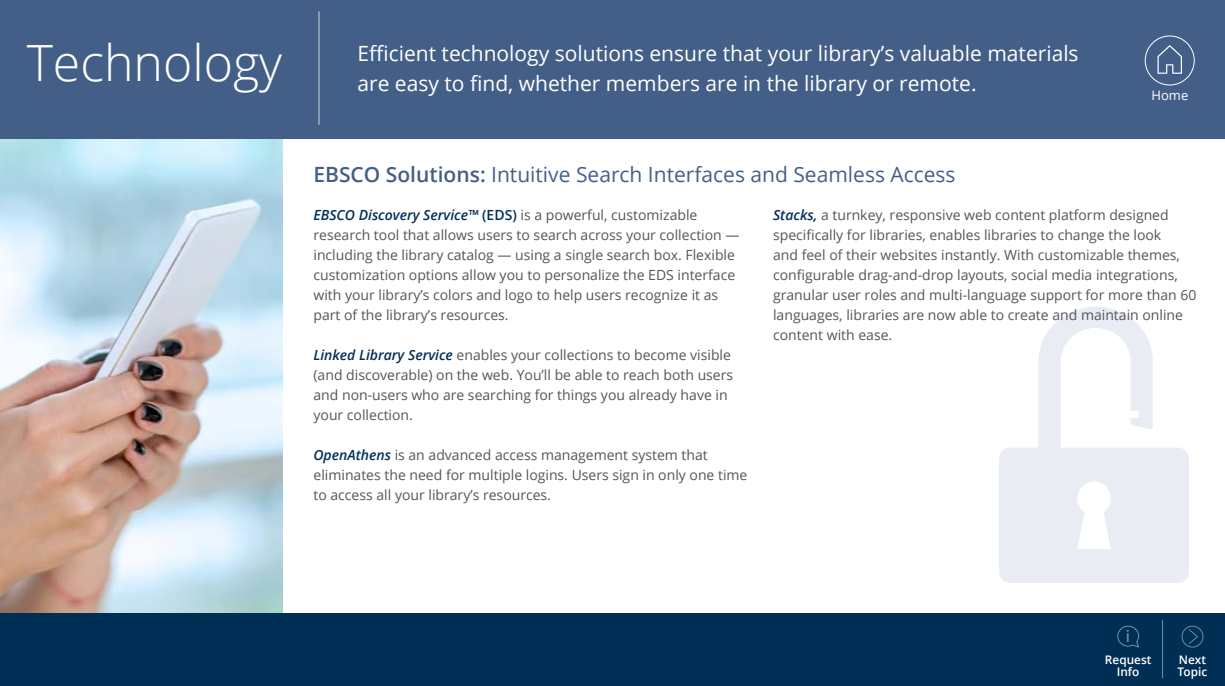
<style>
.page{position:relative;width:1225px;height:686px;background:#fff}
.page>*{position:absolute;margin:0;border:0;box-sizing:border-box;transform-origin:0 0}
.t1{font:300 50px "Open Sans";color:#fff}
.t2{font:21px/30px "Open Sans";color:#fff}
.t3{font:21px "Open Sans";color:#445f87}
.t4{font:18px "Myriad Pro";color:#768eb4}
.t5{font:14px/20px "Open Sans";color:#53565a}
.t6{font:13px "Open Sans";color:#fff}
.t7{font:600 11.8px/12.7px "Open Sans";color:#fff}
.s1{font-weight:600}
.s2{font-weight:600;font-style:italic;color:#002f56}
.s3{font-weight:600;color:#002f56}
</style>
<div class="page">
<div style="left:0;top:613px;width:1225px;height:73px;background:#002f56"></div>
<svg style="left:999px;top:307px;width:190px;height:276px;fill:#e9edf3"></svg>
<svg style="left:1182px;top:626px;width:21px;height:22px"></svg>
<hr style="left:1162px;top:620px;width:1px;height:58px;background:#768eb4">
<svg style="left:1117px;top:626px;width:22px;height:22px"></svg>
<img style="left:0;top:139px;width:282px;height:474px">
<div style="left:0;top:0;width:1225px;height:139px;background:#445f87"></div>
<hr style="left:318px;top:11px;width:2px;height:114px;background:#cbd6de">
<div style="left:1145px;top:35px;width:50px;height:51px;border:1px solid #fff;border-radius:50%"></div>
<svg style="left:1158px;top:45px;width:24px;height:29px"></svg>
<h1 class="t1" style="left:27px;top:28px;width:257px">Technology</h1>
<h2 class="t2" style="left:358px;top:38px;width:723px">Efficient technology solutions ensure that your library’s valuable materials are easy to find, whether members are in the library or remote.</h2>
<h2 class="t3" style="left:314px;top:160px;width:644px"><span class="s1">EBSCO Solutions:</span> Intuitive Search Interfaces and Seamless Access</h2>
<p class="t6" style="left:1152px;top:87px;width:38px">Home</p>
<p class="t5" style="left:314px;top:205px;width:428px"><span class="s2">EBSCO Discovery Service™</span> <span class="s3">(EDS)</span> is a powerful, customizable research tool that allows users to search across your collection — including the library catalog — using a single search box. Flexible customization options allow you to personalize the EDS interface with your library’s colors and logo to help users recognize it as part of the library’s resources.</p>
<p class="t5" style="left:314px;top:345px;width:421px"><span class="s2">Linked Library Service</span> enables your collections to become visible (and discoverable) on the web. You’ll be able to reach both users and non-users who are searching for things you already have in your collection.</p>
<p class="t5" style="left:314px;top:445px;width:436px"><span class="s2">OpenAthens</span> is an advanced access management system that eliminates the need for multiple logins. Users sign in only one time to access all your library’s resources.</p>
<p class="t5" style="left:773px;top:205px;width:425px"><span class="s2">Stacks,</span> a turnkey, responsive web content platform designed specifically for libraries, enables libraries to change the look<br>and feel of their websites instantly. With customizable themes, configurable drag-and-drop layouts, social media integrations, granular user roles and multi-language support for more than 60 languages, libraries are now able to create and maintain online content with ease.</p>
<p class="t4" style="left:1126px;top:624px;width:6px">i</p>
<p class="t7" style="left:1105px;top:653px;width:48px;text-align:center">Request<br>Info</p>
<p class="t7" style="left:1178px;top:653px;width:31px">Next<br>Topic</p>
</div>
